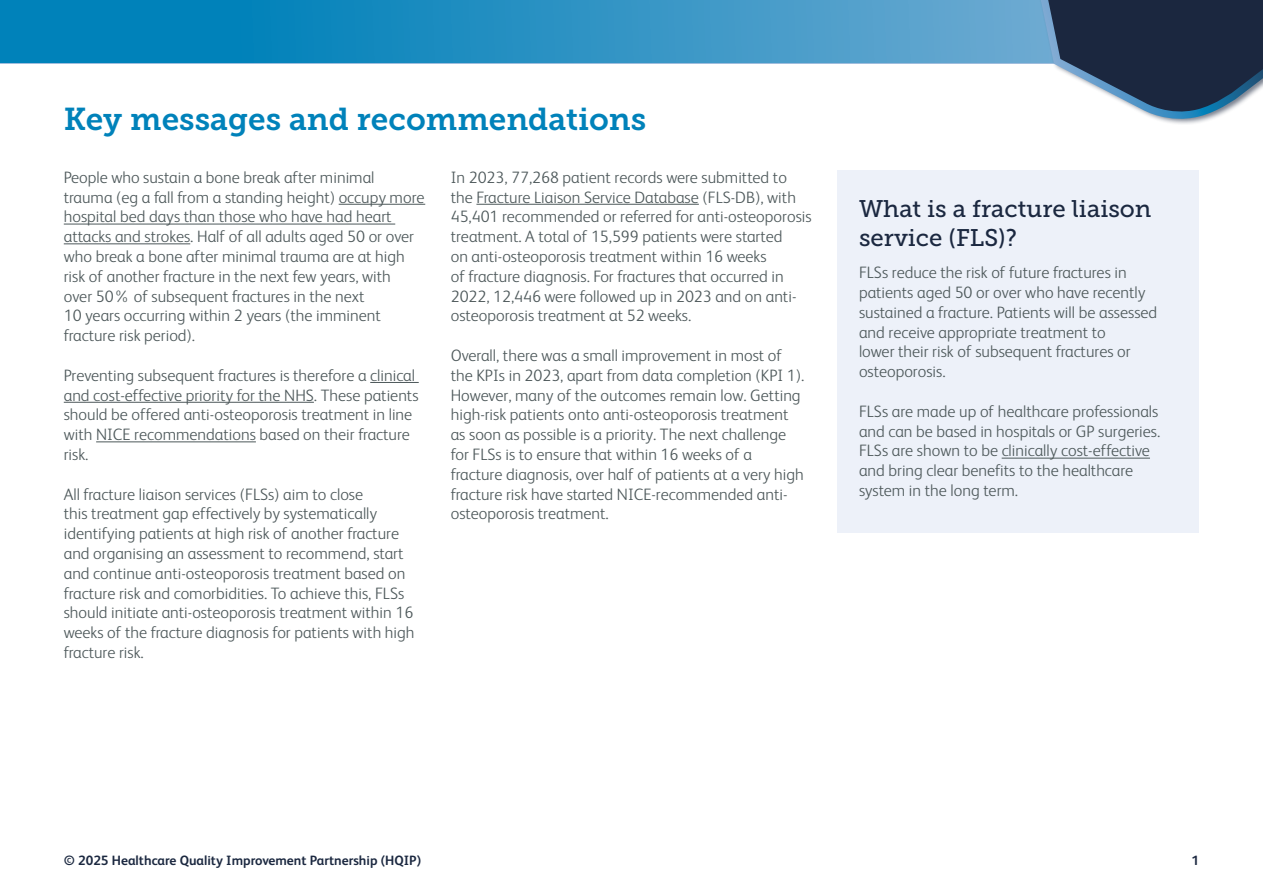
<style>
.page{position:relative;width:1263px;height:893px;background:#fff}
.page>*{position:absolute;margin:0;border:0;box-sizing:border-box;transform-origin:0 0}
.t1{font:31.5px "Museo Slab 700";color:#0082ba}
.t2{font:24px/28.8px "Museo Slab 500";color:#1b2840}
.t3{font:300 16.5px/19.8px "FS Albert";color:#4d585a}
.t4{font:700 13.5px "FS Albert";color:#1b2840}
</style>
<div class="page">
<svg style="left:0;top:0;width:1030px;height:63px;background:#2991c2"></svg>
<svg style="left:1030px;top:0;width:233px;height:124px"></svg>
<div style="left:838px;top:170px;width:361px;height:362px;background:#edf1f9"></div>
<hr style="left:339px;top:204px;width:86px;height:1px;background:#4d585a">
<hr style="left:64px;top:224px;width:331px;height:1px;background:#4d585a">
<hr style="left:64px;top:243px;width:126px;height:1px;background:#4d585a">
<hr style="left:370px;top:382px;width:49px;height:1px;background:#4d585a">
<hr style="left:64px;top:402px;width:250px;height:1px;background:#4d585a">
<hr style="left:96px;top:441px;width:160px;height:1px;background:#4d585a">
<hr style="left:476px;top:204px;width:223px;height:1px;background:#4d585a">
<hr style="left:1002px;top:458px;width:148px;height:1px;background:#4d585a">
<h1 class="t1" style="left:64px;top:101px;width:584px">Key messages and recommendations</h1>
<p class="t3" style="left:64px;top:167px;width:362px">People who sustain a bone break after minimal trauma (eg a fall from a standing height) occupy more hospital bed days than those who have had heart attacks and strokes. Half of all adults aged 50 or over who break a bone after minimal trauma are at high risk of another fracture in the next few years, with<br>over 50% of subsequent fractures in the next<br>10 years occurring within 2 years (the imminent fracture risk period).</p>
<p class="t3" style="left:64px;top:365px;width:356px">Preventing subsequent fractures is therefore a clinical and cost-effective priority for the NHS. These patients should be offered anti-osteoporosis treatment in line with NICE recommendations based on their fracture risk.</p>
<p class="t3" style="left:64px;top:484px;width:352px">All fracture liaison services (FLSs) aim to close<br>this treatment gap effectively by systematically identifying patients at high risk of another fracture and organising an assessment to recommend, start and continue anti-osteoporosis treatment based on fracture risk and comorbidities. To achieve this, FLSs should initiate anti-osteoporosis treatment within 16 weeks of the fracture diagnosis for patients with high fracture risk.</p>
<p class="t3" style="left:451px;top:167px;width:362px">In 2023, 77,268 patient records were submitted to the Fracture Liaison Service Database (FLS-DB), with 45,401 recommended or referred for anti-osteoporosis treatment. A total of 15,599 patients were started<br>on anti-osteoporosis treatment within 16 weeks<br>of fracture diagnosis. For fractures that occurred in 2022, 12,446 were followed up in 2023 and on anti&shy;osteoporosis treatment at 52 weeks.</p>
<p class="t3" style="left:451px;top:345px;width:355px">Overall, there was a small improvement in most of the KPIs in 2023, apart from data completion (KPI 1).<br>However, many of the outcomes remain low. Getting high-risk patients onto anti-osteoporosis treatment as soon as possible is a priority. The next challenge for FLSs is to ensure that within 16 weeks of a fracture diagnosis, over half of patients at a very high fracture risk have started NICE-recommended anti&shy;osteoporosis treatment.</p>
<h2 class="t2" style="left:859px;top:194px;width:294px">What is a fracture liaison service (FLS)?</h2>
<p class="t3" style="left:859px;top:263px;width:300px">FLSs reduce the risk of future fractures in patients aged 50 or over who have recently sustained a fracture. Patients will be assessed and receive appropriate treatment to<br>lower their risk of subsequent fractures or osteoporosis.</p>
<p class="t3" style="left:859px;top:401px;width:303px">FLSs are made up of healthcare professionals and can be based in hospitals or GP surgeries.<br>FLSs are shown to be clinically cost-effective and bring clear benefits to the healthcare system in the long term.</p>
<p class="t4" style="left:64px;top:853px;width:359px">© 2025 Healthcare Quality Improvement Partnership (HQIP)</p>
<p class="t4" style="left:1191px;top:853px;width:9px">1</p>
</div>
